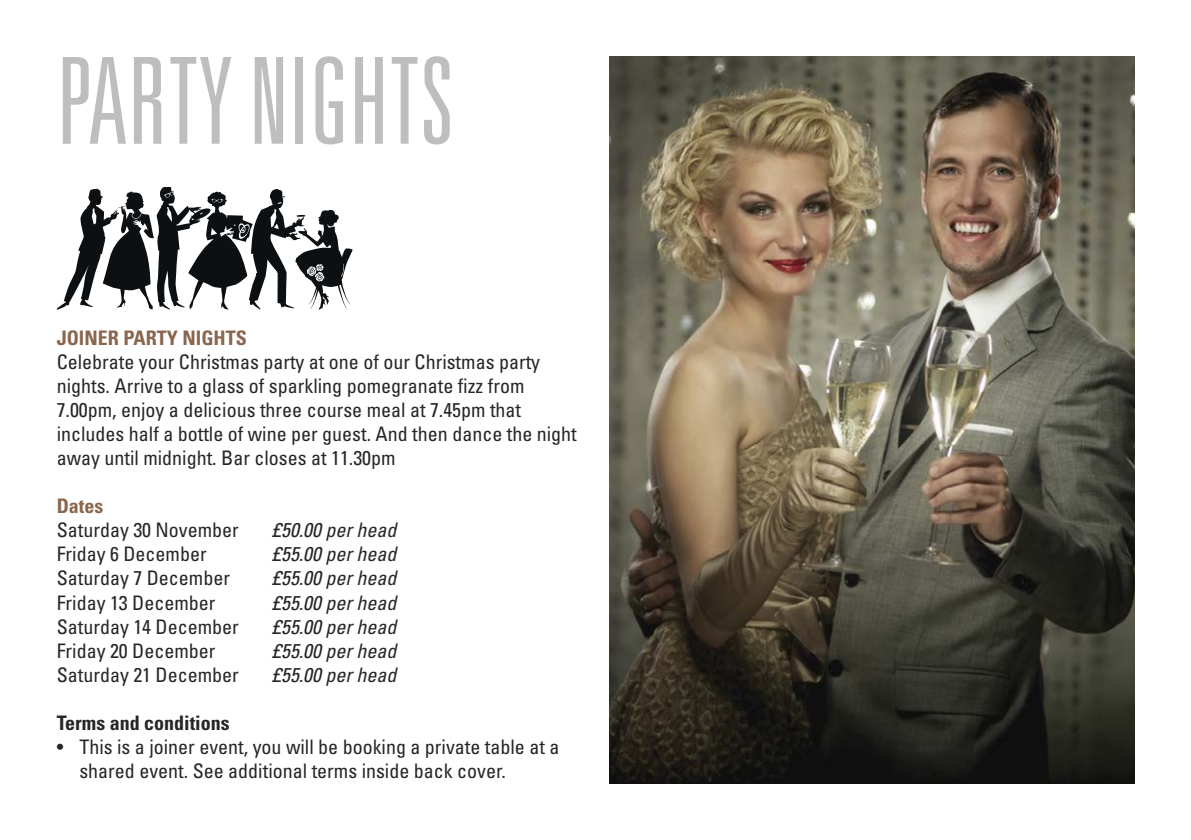
<style>
.page{position:relative;width:1191px;height:840px;background:#fff}
.page>*{position:absolute;margin:0;border:0;box-sizing:border-box;transform-origin:0 0}
.t1{font:300 ultra-condensed 120px "Univers LT Std";color:#bebebe}
.t2{font:condensed 20px/24px "Univers LT Std";color:#272526}
.t3{font:italic condensed 20px "Univers LT Std";color:#272526}
.t4{font:700 condensed 20px "Univers LT Std";color:#89664e}
.t5{font:700 condensed 20px "Univers LT Std";color:#272526}
</style>
<div class="page">
<img style="left:609px;top:57px;width:525px;height:725px">
<svg style="left:57px;top:187px;width:296px;height:122px"></svg>
<p class="t1" style="left:57px;top:32px;width:398px">PARTY NIGHTS</p>
<p class="t4" style="left:57px;top:330px;width:192px">JOINER PARTY NIGHTS</p>
<p class="t2" style="left:57px;top:352px;width:521px">Celebrate your Christmas party at one of our Christmas party nights. Arrive to a glass of sparkling pomegranate fizz from 7.00pm, enjoy a delicious three course meal at 7.45pm that includes half a bottle of wine per guest. And then dance the night away until midnight. Bar closes at 11.30pm</p>
<p class="t4" style="left:57px;top:498px;width:48px">Dates</p>
<p class="t2" style="left:57px;top:520px;width:184px">Saturday 30 November</p>
<p class="t3" style="left:272px;top:518px;width:126px">£50.00 per head</p>
<p class="t2" style="left:57px;top:544px;width:151px">Friday 6 December</p>
<p class="t3" style="left:272px;top:542px;width:126px">£55.00 per head</p>
<p class="t2" style="left:57px;top:568px;width:175px">Saturday 7 December</p>
<p class="t3" style="left:272px;top:566px;width:126px">£55.00 per head</p>
<p class="t2" style="left:57px;top:592px;width:160px">Friday 13 December</p>
<p class="t3" style="left:272px;top:590px;width:126px">£55.00 per head</p>
<p class="t2" style="left:57px;top:616px;width:184px">Saturday 14 December</p>
<p class="t3" style="left:272px;top:614px;width:126px">£55.00 per head</p>
<p class="t2" style="left:57px;top:640px;width:160px">Friday 20 December</p>
<p class="t3" style="left:272px;top:638px;width:126px">£55.00 per head</p>
<p class="t2" style="left:57px;top:664px;width:184px">Saturday 21 December</p>
<p class="t3" style="left:272px;top:662px;width:126px">£55.00 per head</p>
<p class="t5" style="left:57px;top:714px;width:174px">Terms and conditions</p>
<p class="t2" style="left:79px;top:736px;width:481px;text-indent:-23px">• This is a joiner event, you will be booking a private table at a shared event. See additional terms inside back cover.</p>
</div>
